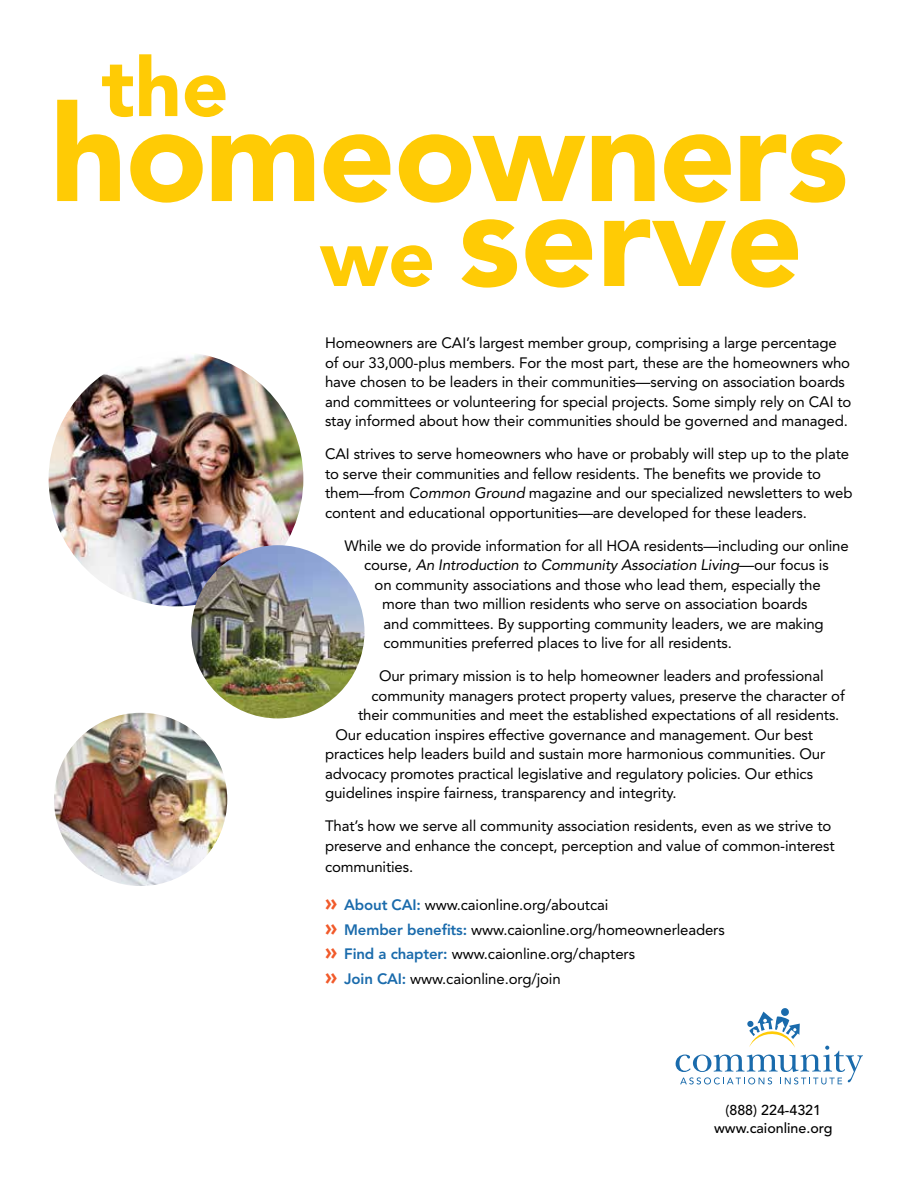
<style>
.page{position:relative;width:918px;height:1188px;background:#fff}
.page>*{position:absolute;margin:0;border:0;box-sizing:border-box;transform-origin:0 0}
.t1{font:900 133.95px "Avenir";letter-spacing:-.01em;color:#ffcb05}
.t2{font:900 81.75px "Avenir";color:#ffcb05}
.t3{font:15px/19.5px "Avenir";letter-spacing:-.01em;color:#000}
.t4{font:italic 15px "Avenir";letter-spacing:-.01em;color:#000}
.t5{font:500 14.25px/18px "Avenir";color:#000;text-align:center}
.s1{font-size:81.75px}
.s2{font-style:italic}
.s3{font-style:normal}
.s4{font-weight:900;font-size:22.5px;color:#f15a2a}
.s5{font-weight:800;color:#1a6bac}
</style>
<div class="page">
<img style="left:49px;top:352px;width:254px;height:254px;border-radius:127px">
<img style="left:191px;top:545px;width:173px;height:173px;border-radius:87px">
<img style="left:54px;top:713px;width:173px;height:173px;border-radius:87px">
<svg style="left:676px;top:1008px;width:187px;height:77px"></svg>
<h2 class="t2" style="left:102px;top:38px;width:129px">the</h2>
<h1 class="t1" style="left:50px;top:73px;width:800px">homeowners</h1>
<h1 class="t1" style="left:320px;top:158px;width:484px"><span class="s1">we</span> serve</h1>
<p class="t3" style="left:325px;top:333px;width:528px">Homeowners are CAI’s largest member group, comprising a large percentage of our 33,000-plus members. For the most part, these are the homeowners who have chosen to be leaders in their communities—serving on association boards and committees or volunteering for special projects. Some simply rely on CAI to stay informed about how their communities should be governed and managed.</p>
<p class="t3" style="left:325px;top:444px;width:529px">CAI strives to serve homeowners who have or probably will step up to the plate to serve their communities and fellow residents. The benefits we provide to them—from <span class="s2">Common Ground</span> magazine and our specialized newsletters to web content and educational opportunities—are developed for these leaders.</p>
<p class="t3" style="left:345px;top:536px;width:506px">While we do provide information for all HOA residents—including our online</p>
<p class="t4" style="left:364px;top:556px;width:466px"><span class="s3">course,</span> An Introduction to Community Association Living<span class="s3">—our focus is</span></p>
<p class="t3" style="left:375px;top:575px;width:448px">on community associations and those who lead them, especially the</p>
<p class="t3" style="left:382px;top:594px;width:427px">more than two million residents who serve on association boards</p>
<p class="t3" style="left:384px;top:614px;width:442px">and committees. By supporting community leaders, we are making</p>
<p class="t3" style="left:384px;top:633px;width:350px">communities preferred places to live for all residents.</p>
<p class="t3" style="left:379px;top:666px;width:446px">Our primary mission is to help homeowner leaders and professional</p>
<p class="t3" style="left:372px;top:686px;width:475px">community managers protect property values, preserve the character of</p>
<p class="t3" style="left:358px;top:705px;width:483px">their communities and meet the established expectations of all residents.</p>
<p class="t3" style="left:336px;top:725px;width:479px">Our education inspires effective governance and management. Our best</p>
<p class="t3" style="left:325px;top:744px;width:502px">practices help leaders build and sustain more harmonious communities. Our</p>
<p class="t3" style="left:325px;top:764px;width:490px">advocacy promotes practical legislative and regulatory policies. Our ethics</p>
<p class="t3" style="left:325px;top:783px;width:353px">guidelines inspire fairness, transparency and integrity.</p>
<p class="t3" style="left:325px;top:816px;width:511px">That’s how we serve all community association residents, even as we strive to preserve and enhance the concept, perception and value of common-interest</p>
<p class="t3" style="left:325px;top:857px;width:90px">communities.</p>
<p class="t3" style="left:325px;top:892px;width:401px;line-height:24.8px"><span class="s4">»</span> <span class="s5">About CAI:</span> www.caionline.org/aboutcai<br><span class="s4">»</span> <span class="s5">Member benefits:</span> www.caionline.org/homeownerleaders <span class="s4">»</span> <span class="s5">Find a chapter:</span> www.caionline.org/chapters<br><span class="s4">»</span> <span class="s5">Join CAI:</span> www.caionline.org/join</p>
<p class="t5" style="left:714px;top:1102px;width:120px">(888) 224-4321 www.caionline.org</p>
</div>
